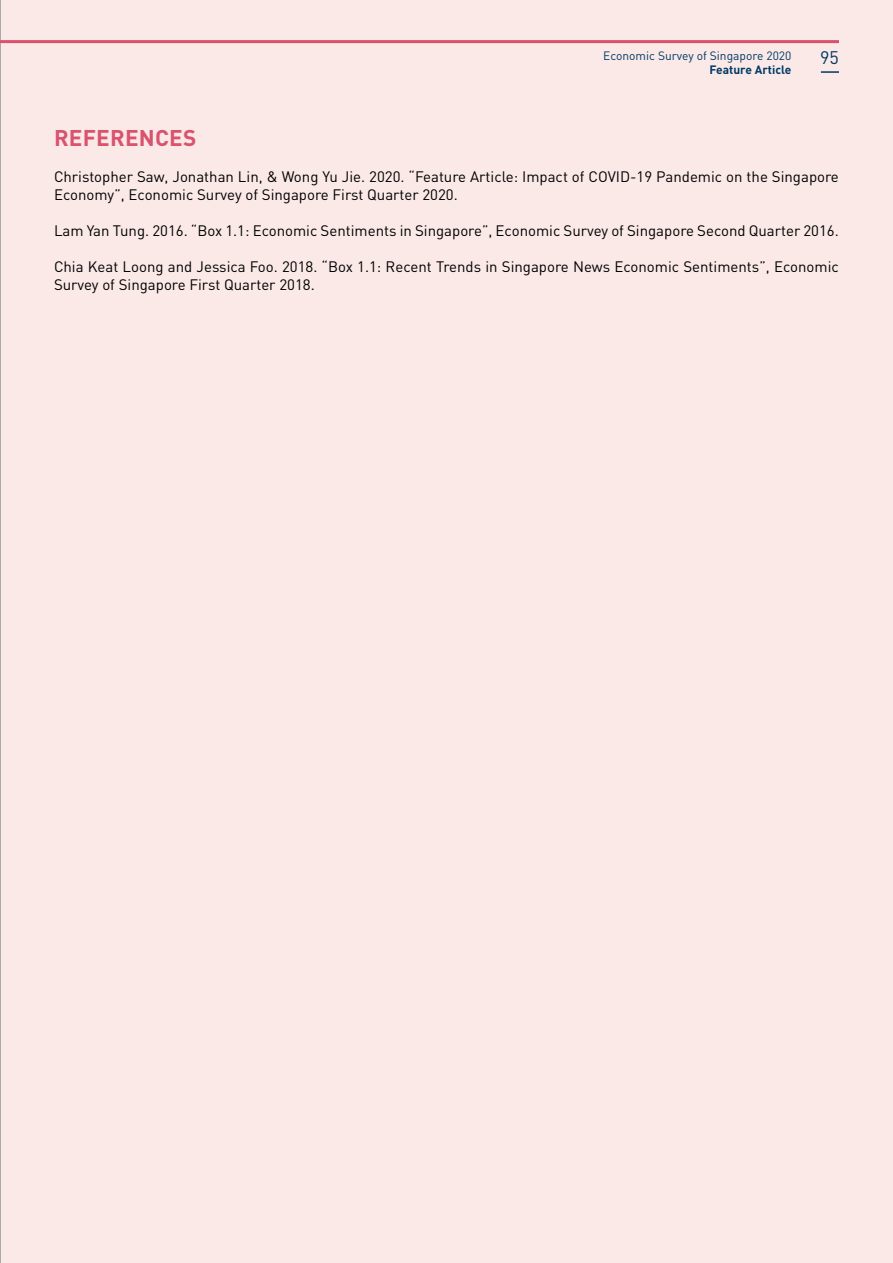
<style>
.page{position:relative;width:893px;height:1263px;background:#fae9e7}
.page>*{position:absolute;margin:0;border:0;box-sizing:border-box;transform-origin:0 0}
.t1{font:700 22.5px "DIN Pro";letter-spacing:.01em;color:#da526d}
.t2{font:18px "DIN Pro";color:#003965}
.t3{font:15px/18px "DIN Pro";color:#000}
.t4{font:12px "DIN Pro";color:#003965}
.t5{font:700 12px "DIN Pro";color:#003965}
</style>
<div class="page">
<hr style="left:0;top:0;width:1px;height:1263px;background:#939598">
<svg style="left:821px;top:71px;width:18px;height:2px"></svg>
<hr style="left:0;top:40px;width:839px;height:3px;background:#da526d">
<p class="t4" style="left:603px;top:48px;width:190px">Economic Survey of Singapore 2020</p>
<p class="t5" style="left:709px;top:60px;width:84px">Feature Article</p>
<p class="t2" style="left:820px;top:45px;width:20px">95</p>
<h1 class="t1" style="left:54px;top:119px;width:144px">REFERENCES</h1>
<p class="t3" style="left:54px;top:167px;width:786px">Christopher Saw, Jonathan Lin, &amp; Wong Yu Jie. 2020. “Feature Article: Impact of COVID-19 Pandemic on the Singapore<br>Economy”, Economic Survey of Singapore First Quarter 2020.</p>
<p class="t3" style="left:54px;top:221px;width:786px">Lam Yan Tung. 2016. “Box 1.1: Economic Sentiments in Singapore”, Economic Survey of Singapore Second Quarter 2016.</p>
<p class="t3" style="left:54px;top:257px;width:786px">Chia Keat Loong and Jessica Foo. 2018. “Box 1.1: Recent Trends in Singapore News Economic Sentiments”, Economic<br>Survey of Singapore First Quarter 2018.</p>
</div>
